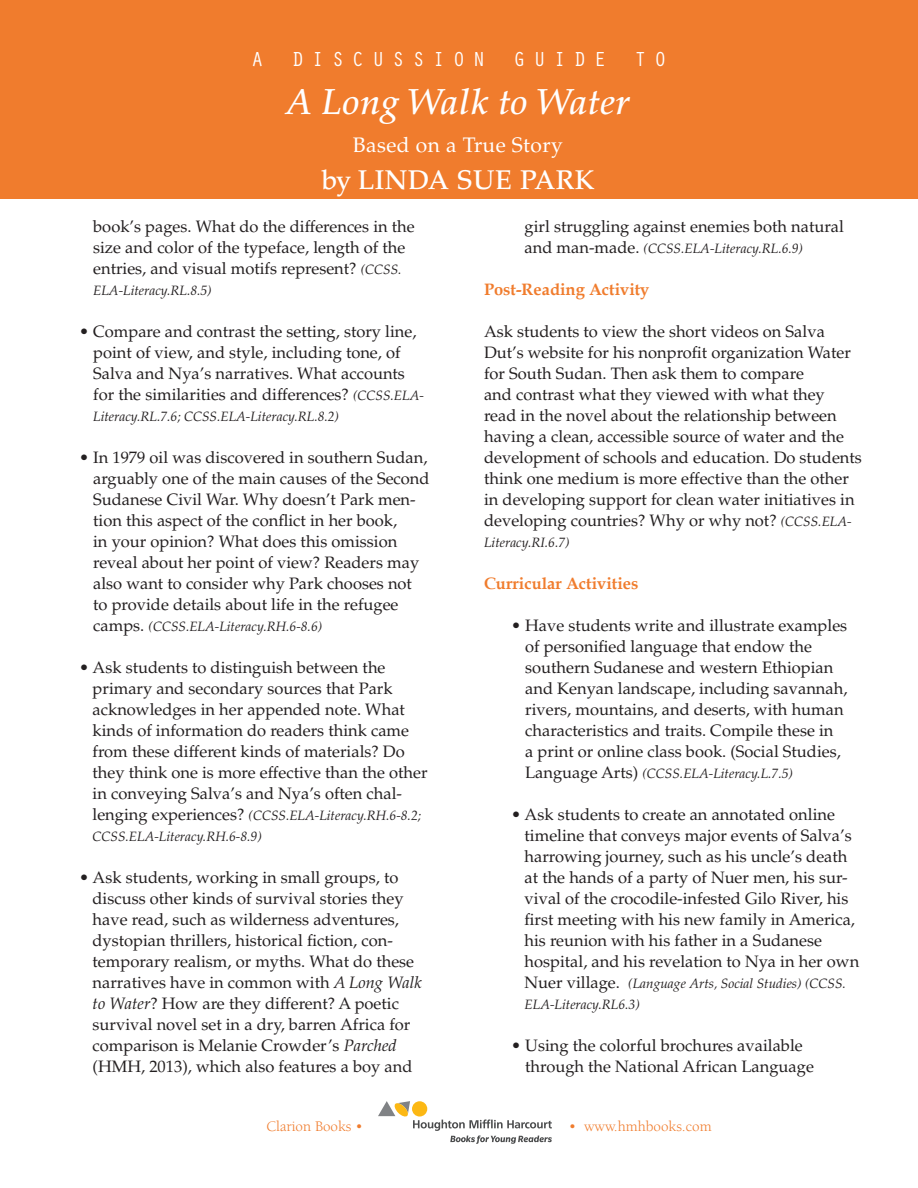
<style>
.page{position:relative;width:918px;height:1188px;background:#fff}
.page>*{position:absolute;margin:0;border:0;box-sizing:border-box;transform-origin:0 0}
.t1{font:italic 500 36px "Palatino LT Std";letter-spacing:.02em;color:#fff}
.t2{font:500 27px "Palatino LT Std";letter-spacing:.02em;color:#fff}
.t3{font:21px "Orator Std";letter-spacing:.36em;color:#fff}
.t4{font:21px "Palatino LT Std";letter-spacing:.02em;color:#fff}
.t5{font:16.5px/21px "Palatino LT Std";color:#231f20}
.t6{font:700 16.5px "Book Antiqua";color:#f07c2d}
.t7{font:15px "Berkeley Std";color:#f07c2d}
.t8{font:italic 13.5px/21px "Palatino LT Std";color:#231f20}
.s1{font-style:italic;font-size:13.5px}
.s2{font-style:normal;font-size:16.5px}
.s3{font-style:italic}
</style>
<div class="page">
<div style="left:0;top:0;width:918px;height:199px;background:#f07c2d"></div>
<svg style="left:378px;top:1101px;width:174px;height:43px"></svg>
<p class="t3" style="left:251px;top:44px;width:14px">A</p>
<p class="t3" style="left:291px;top:44px;width:196px">DISCUSSION</p>
<p class="t3" style="left:513px;top:44px;width:95px">GUIDE</p>
<p class="t3" style="left:634px;top:44px;width:34px">T O</p>
<h1 class="t1" style="left:287px;top:81px;width:344px">A Long Walk to Water</h1>
<p class="t4" style="left:353px;top:132px;width:211px">Based on a True Story</p>
<h2 class="t2" style="left:322px;top:164px;width:274px">BY LINDA SUE PARK</h2>
<p class="t5" style="left:93px;top:216px;width:323px">book’s pages. What do the differences in the size and color of the typeface, length of the entries, and visual motifs represent? <span class="s1">(CCSS.</span></p>
<p class="t8" style="left:93px;top:280px;width:120px">ELA-Literacy.RL.8.5)</p>
<p class="t5" style="left:93px;top:321px;width:332px;text-indent:-14px">• Compare and contrast the setting, story line, point of view, and style, including tone, of Salva and Nya’s narratives. What accounts for the similarities and differences? <span class="s1">(CCSS.ELA-</span></p>
<p class="t8" style="left:93px;top:406px;width:247px">Literacy.RL.7.6; CCSS.ELA-Literacy.RL.8.2)</p>
<p class="t5" style="left:93px;top:447px;width:338px;text-indent:-14px">• In 1979 oil was discovered in southern Sudan, arguably one of the main causes of the Second Sudanese Civil War. Why doesn’t Park men&shy;tion this aspect of the conflict in her book,<br>in your opinion? What does this omission reveal about her point of view? Readers may also want to consider why Park chooses not to provide details about life in the refugee</p>
<p class="t8" style="left:93px;top:616px;width:231px"><span class="s2">camps.</span> (CCSS.ELA-Literacy.RH.6-8.6)</p>
<p class="t5" style="left:93px;top:657px;width:336px;text-indent:-14px">• Ask students to distinguish between the primary and secondary sources that Park acknowledges in her appended note. What kinds of information do readers think came from these different kinds of materials? Do they think one is more effective than the other in conveying Salva’s and Nya’s often chal-</p>
<p class="t8" style="left:93px;top:805px;width:330px"><span class="s2">lenging experiences?</span> (CCSS.ELA-Literacy.RH.6-8.2;<br>CCSS.ELA-Literacy.RH.6-8.9)</p>
<p class="t5" style="left:93px;top:867px;width:331px;text-indent:-14px">• Ask students, working in small groups, to discuss other kinds of survival stories they have read, such as wilderness adventures, dystopian thrillers, historical fiction, con&shy;temporary realism, or myths. What do these narratives have in common with <span class="s3">A Long Walk to Water</span>? How are they different? A poetic survival novel set in a dry, barren Africa for comparison is Melanie Crowder’s <span class="s3">Parched </span>(HMH, 2013), which also features a boy and</p>
<p class="t5" style="left:525px;top:216px;width:321px">girl struggling against enemies both natural</p>
<p class="t8" style="left:525px;top:238px;width:280px"><span class="s2">and man-made.</span> (CCSS.ELA-Literacy.RL.6.9)</p>
<p class="t6" style="left:484px;top:279px;width:167px">Post-Reading Activity</p>
<p class="t5" style="left:484px;top:321px;width:379px">Ask students to view the short videos on Salva Dut’s website for his nonprofit organization Water for South Sudan. Then ask them to compare<br>and contrast what they viewed with what they<br>read in the novel about the relationship between having a clean, accessible source of water and the development of schools and education. Do students think one medium is more effective than the other in developing support for clean water initiatives in developing countries? Why or why not? <span class="s1">(CCSS.ELA-</span></p>
<p class="t8" style="left:484px;top:532px;width:87px">Literacy.RI.6.7)</p>
<p class="t6" style="left:484px;top:573px;width:156px">Curricular Activities</p>
<p class="t5" style="left:525px;top:615px;width:324px;text-indent:-14px">• Have students write and illustrate examples of personified language that endow the southern Sudanese and western Ethiopian and Kenyan landscape, including savannah, rivers, mountains, and deserts, with human characteristics and traits. Compile these in<br>a print or online class book. (Social Studies,</p>
<p class="t8" style="left:525px;top:763px;width:269px"><span class="s2">Language Arts)</span> (CCSS.ELA-Literacy.L.7.5)</p>
<p class="t5" style="left:525px;top:804px;width:336px;text-indent:-14px">• Ask students to create an annotated online timeline that conveys major events of Salva’s harrowing journey, such as his uncle’s death at the hands of a party of Nuer men, his sur&shy;vival of the crocodile-infested Gilo River, his first meeting with his new family in America, his reunion with his father in a Sudanese hospital, and his revelation to Nya in her own</p>
<p class="t8" style="left:525px;top:973px;width:323px"><span class="s2">Nuer village.</span> (Language Arts, Social Studies) (CCSS.<br>ELA-Literacy.RL6.3)</p>
<p class="t5" style="left:525px;top:1035px;width:290px;text-indent:-14px">• Using the colorful brochures available through the National African Language</p>
<p class="t7" style="left:267px;top:1119px;width:98px">Clarion Books •</p>
<p class="t7" style="left:569px;top:1119px;width:144px">• www.hmhbooks.com</p>
</div>
